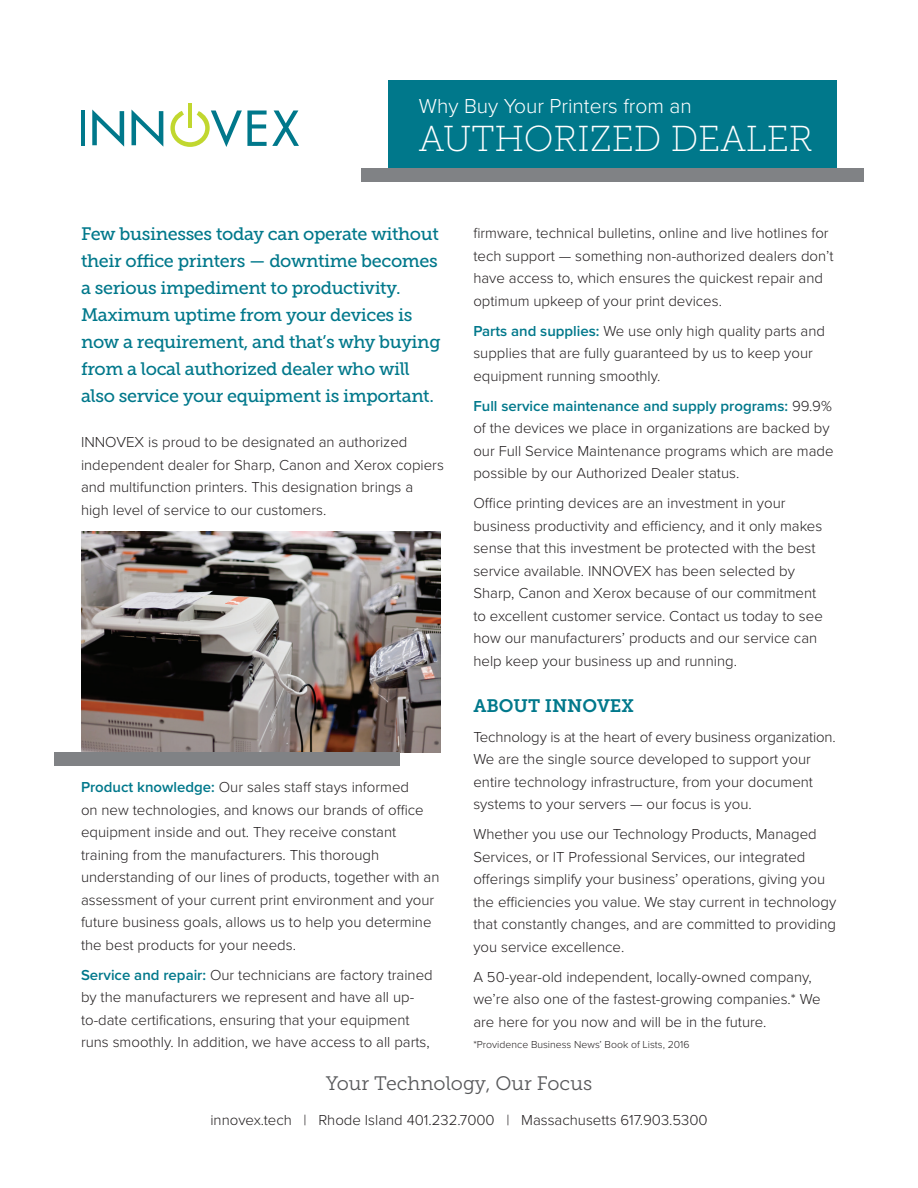
<style>
.page{position:relative;width:918px;height:1188px;background:#fff}
.page>*{position:absolute;margin:0;border:0;box-sizing:border-box;transform-origin:0 0}
.t1{font:36px "Museo Slab 100";color:#fff}
.t2{font:300 21px "Proxima Nova";color:#fff}
.t3{font:19.5px "Museo Slab 300";color:#57585a}
._1_Intro{font:18px/27px "Museo Slab 500";letter-spacing:-.02em;color:#00788b}
._1_Headers{font:18px "Museo Slab 700";color:#00788b}
._1_Body_Copy{font:300 15px/22.5px "Proxima Nova";color:#231f20}
._1_Body_Copy-2{font:300 10.5px "Proxima Nova";color:#231f20}
.s1{font-weight:600;color:#00788b}
</style>
<div class="page">
<div style="left:362px;top:168px;width:502px;height:14px;background:#808285"></div>
<div style="left:389px;top:81px;width:448px;height:87px;background:#00788b"></div>
<hr style="left:81px;top:111px;width:4px;height:35px;background:#00788b">
<svg style="left:92px;top:110px;width:32px;height:37px"></svg>
<svg style="left:132px;top:110px;width:31px;height:37px"></svg>
<svg style="left:170px;top:111px;width:129px;height:36px"></svg>
<hr style="left:188px;top:103px;width:4px;height:25px;background:#c1d72f">
<img style="left:81px;top:531px;width:360px;height:221px">
<div style="left:54px;top:752px;width:346px;height:14px;background:#808285"></div>
<p class="t2" style="left:419px;top:94px;width:274px">Why Buy Your Printers from an</p>
<p class="t1" style="left:419px;top:119px;width:396px">AUTHORIZED DEALER</p>
<p class="_1_Intro" style="left:81px;top:220px;width:361px">Few businesses today can operate without their office printers — downtime becomes a serious impediment to productivity.<br>Maximum uptime from your devices is now a requirement, and that’s why buying from a local authorized dealer who will also service your equipment is important.</p>
<p class="_1_Body_Copy" style="left:81px;top:431px;width:364px">INNOVEX is proud to be designated an authorized independent dealer for Sharp, Canon and Xerox copiers and multifunction printers. This designation brings a high level of service to our customers.</p>
<p class="_1_Body_Copy" style="left:81px;top:776px;width:360px"><span class="s1">Product knowledge:</span> Our sales staff stays informed<br>on new technologies, and knows our brands of office equipment inside and out. They receive constant training from the manufacturers. This thorough understanding of our lines of products, together with an assessment of your current print environment and your future business goals, allows us to help you determine the best products for your needs.</p>
<p class="_1_Body_Copy" style="left:81px;top:964px;width:353px"><span class="s1">Service and repair:</span> Our technicians are factory trained by the manufacturers we represent and have all up&shy;to-date certifications, ensuring that your equipment runs smoothly. In addition, we have access to all parts,</p>
<p class="_1_Body_Copy" style="left:473px;top:222px;width:362px">firmware, technical bulletins, online and live hotlines for tech support — something non-authorized dealers don’t have access to, which ensures the quickest repair and optimum upkeep of your print devices.</p>
<p class="_1_Body_Copy" style="left:473px;top:320px;width:353px"><span class="s1">Parts and supplies:</span> We use only high quality parts and supplies that are fully guaranteed by us to keep your equipment running smoothly.</p>
<p class="_1_Body_Copy" style="left:473px;top:395px;width:362px"><span class="s1">Full service maintenance and supply programs:</span> 99.9% of the devices we place in organizations are backed by our Full Service Maintenance programs which are made possible by our Authorized Dealer status.</p>
<p class="_1_Body_Copy" style="left:473px;top:492px;width:351px">Office printing devices are an investment in your business productivity and efficiency, and it only makes sense that this investment be protected with the best service available. INNOVEX has been selected by Sharp, Canon and Xerox because of our commitment to excellent customer service. Contact us today to see how our manufacturers’ products and our service can help keep your business up and running.</p>
<p class="_1_Headers" style="left:473px;top:695px;width:162px">ABOUT INNOVEX</p>
<p class="_1_Body_Copy" style="left:473px;top:726px;width:364px">Technology is at the heart of every business organization.<br>We are the single source developed to support your entire technology infrastructure, from your document systems to your servers — our focus is you.</p>
<p class="_1_Body_Copy" style="left:473px;top:823px;width:364px">Whether you use our Technology Products, Managed Services, or IT Professional Services, our integrated offerings simplify your business’ operations, giving you the efficiencies you value. We stay current in technology that constantly changes, and are committed to providing you service excellence.</p>
<p class="_1_Body_Copy" style="left:473px;top:966px;width:349px">A 50-year-old independent, locally-owned company, we’re also one of the fastest-growing companies.* We are here for you now and will be in the future.</p>
<p class="_1_Body_Copy-2" style="left:473px;top:1038px;width:218px">*Providence Business News’ Book of Lists, 2016</p>
<p class="t3" style="left:326px;top:1073px;width:268px">Your Technology, Our Focus</p>
<p class="_1_Body_Copy" style="left:210px;top:1109px;width:499px">innovex.tech | Rhode Island 401.232.7000 | Massachusetts 617.903.5300</p>
</div>
